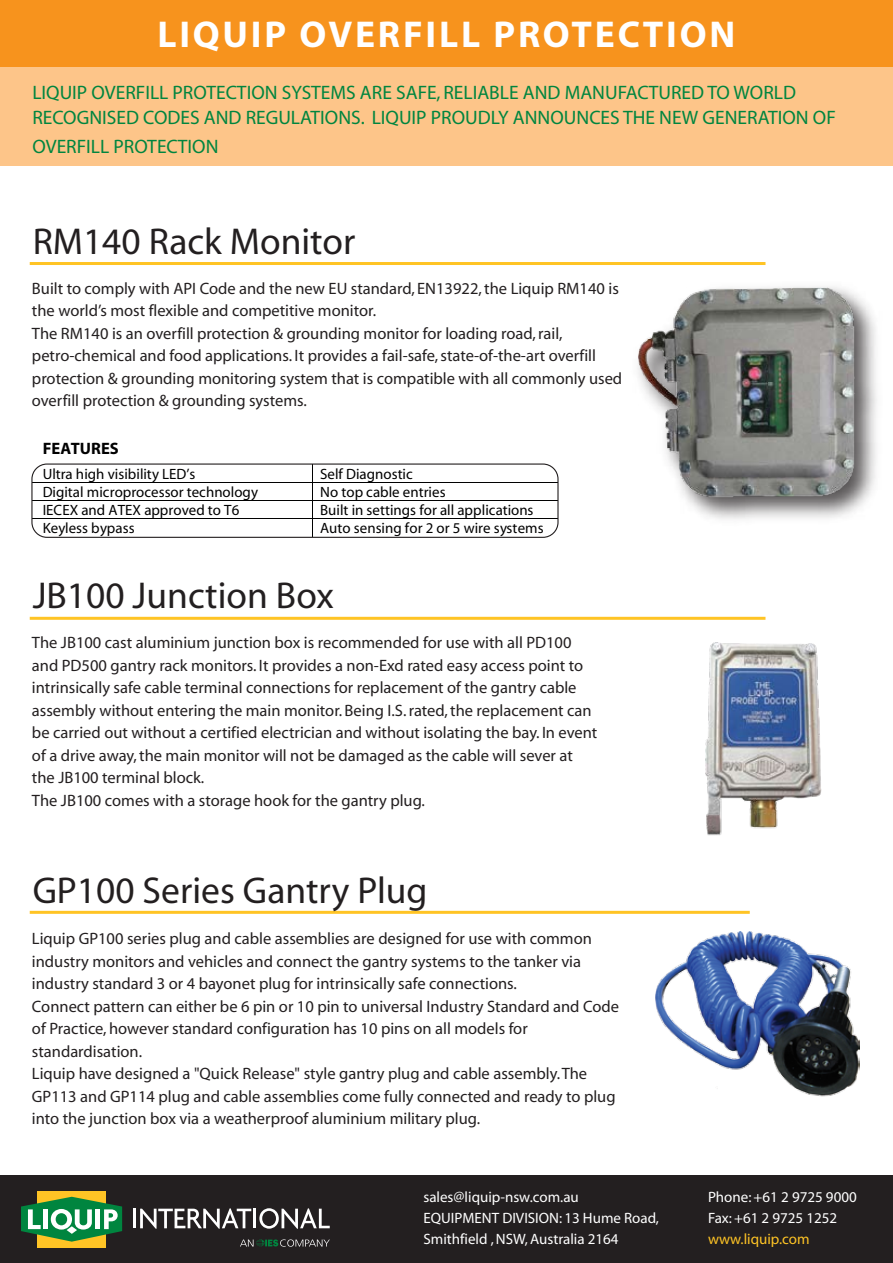
<style>
.page{position:relative;width:893px;height:1263px;background:#fff}
.page>*{position:absolute;margin:0;border:0;box-sizing:border-box;transform-origin:0 0}
.t1{font:37.5px "Myriad";color:#231f20}
.t2{font:700 37.5px "Myriad";letter-spacing:.075em;color:#fff}
.t3{font:19.5px/25.5px "Myriad";color:#00853f}
.t4{font:16.5px/22.5px "Myriad";color:#231f20}
.t5{font:700 16.5px "Myriad";color:#010101}
.t6{font:15px "Myriad";color:#010101}
.t7{font:15px/21px "Myriad";color:#fff}
.t8{font:15px "Myriad";color:#ffc425}
</style>
<div class="page">
<hr style="left:30px;top:262px;width:735px;height:3px;background:#ffc425">
<hr style="left:30px;top:617px;width:735px;height:3px;background:#ffc425">
<img style="left:639px;top:288px;width:232px;height:236px">
<hr style="left:30px;top:911px;width:720px;height:3px;background:#ffc425">
<hr style="left:32px;top:482px;width:280px;height:1px;background:#010101">
<hr style="left:313px;top:482px;width:245px;height:1px;background:#010101">
<hr style="left:32px;top:500px;width:280px;height:1px;background:#010101">
<hr style="left:313px;top:500px;width:245px;height:1px;background:#010101">
<hr style="left:32px;top:518px;width:280px;height:1px;background:#010101">
<hr style="left:313px;top:518px;width:245px;height:1px;background:#010101">
<svg style="left:312px;top:465px;width:1px;height:71px"></svg>
<div style="left:31px;top:463px;width:528px;height:75px;border:1px solid #231f20;border-radius:15px"></div>
<img style="left:655px;top:932px;width:204px;height:165px">
<img style="left:706px;top:642px;width:116px;height:194px">
<div style="left:0;top:0;width:893px;height:69px;background:#f7931d"></div>
<div style="left:0;top:68px;width:893px;height:98px;background:#fdc589"></div>
<div style="left:0;top:1175px;width:893px;height:88px;background:#231f20"></div>
<hr style="left:133px;top:1209px;width:3px;height:19px;background:#fff">
<svg style="left:140px;top:1208px;width:111px;height:21px"></svg>
<hr style="left:253px;top:1209px;width:3px;height:19px;background:#fff">
<svg style="left:259px;top:1208px;width:71px;height:21px"></svg>
<div style="left:37px;top:1191px;width:69px;height:56px;background:#ffc425"></div>
<svg style="left:21px;top:1197px;width:101px;height:44px"></svg>
<svg style="left:240px;top:1239px;width:90px;height:8px"></svg>
<h1 class="t2" style="left:157px;top:15px;width:579px">LIQUIP OVERFILL PROTECTION</h1>
<p class="t3" style="left:32px;top:80px;width:805px">LIQUIP OVERFILL PROTECTION SYSTEMS ARE SAFE, RELIABLE AND MANUFACTURED TO WORLD<br>RECOGNISED CODES AND REGULATIONS. LIQUIP PROUDLY ANNOUNCES THE NEW GENERATION OF</p>
<p class="t3" style="left:32px;top:134px;width:188px">OVERFILL PROTECTION</p>
<h1 class="t1" style="left:33px;top:223px;width:324px">RM140 Rack Monitor</h1>
<p class="t4" style="left:32px;top:278px;width:592px">Built to comply with API Code and the new EU standard, EN13922, the Liquip RM140 is the world’s most flexible and competitive monitor.<br>The RM140 is an overfill protection &amp; grounding monitor for loading road, rail, petro-chemical and food applications. It provides a fail-safe, state-of-the-art overfill protection &amp; grounding monitoring system that is compatible with all commonly used overfill protection &amp; grounding systems.</p>
<p class="t5" style="left:43px;top:440px;width:77px">FEATURES</p>
<p class="t6" style="left:43px;top:466px;width:154px">Ultra high visibility LED’s</p>
<p class="t6" style="left:320px;top:466px;width:94px">Self Diagnostic</p>
<p class="t6" style="left:43px;top:484px;width:217px">Digital microprocessor technology</p>
<p class="t6" style="left:320px;top:484px;width:127px">No top cable entries</p>
<p class="t6" style="left:43px;top:502px;width:198px">IECEX and ATEX approved to T6</p>
<p class="t6" style="left:320px;top:502px;width:215px">Built in settings for all applications</p>
<p class="t6" style="left:43px;top:520px;width:93px">Keyless bypass</p>
<p class="t6" style="left:320px;top:520px;width:225px">Auto sensing for 2 or 5 wire systems</p>
<h1 class="t1" style="left:33px;top:577px;width:303px">JB100 Junction Box</h1>
<p class="t4" style="left:32px;top:632px;width:567px">The JB100 cast aluminium junction box is recommended for use with all PD100 and PD500 gantry rack monitors. It provides a non-Exd rated easy access point to intrinsically safe cable terminal connections for replacement of the gantry cable assembly without entering the main monitor. Being I.S. rated, the replacement can be carried out without a certified electrician and without isolating the bay. In event of a drive away, the main monitor will not be damaged as the cable will sever at the JB100 terminal block.<br>The JB100 comes with a storage hook for the gantry plug.</p>
<h1 class="t1" style="left:33px;top:872px;width:396px">GP100 Series Gantry Plug</h1>
<p class="t4" style="left:32px;top:928px;width:589px">Liquip GP100 series plug and cable assemblies are designed for use with common industry monitors and vehicles and connect the gantry systems to the tanker via industry standard 3 or 4 bayonet plug for intrinsically safe connections.<br>Connect pattern can either be 6 pin or 10 pin to universal Industry Standard and Code of Practice, however standard configuration has 10 pins on all models for standardisation.<br>Liquip have designed a "Quick Release" style gantry plug and cable assembly. The GP113 and GP114 plug and cable assemblies come fully connected and ready to plug into the junction box via a weatherproof aluminium military plug.</p>
<p class="t7" style="left:423px;top:1187px;width:237px">sales@liquip-nsw.com.au<br>EQUIPMENT DIVISION: 13 Hume Road,<br>Smithfield , NSW, Australia 2164</p>
<p class="t7" style="left:708px;top:1187px;width:150px">Phone: +61 2 9725 9000<br>Fax: +61 2 9725 1252</p>
<p class="t8" style="left:708px;top:1231px;width:103px">www.liquip.com</p>
</div>
